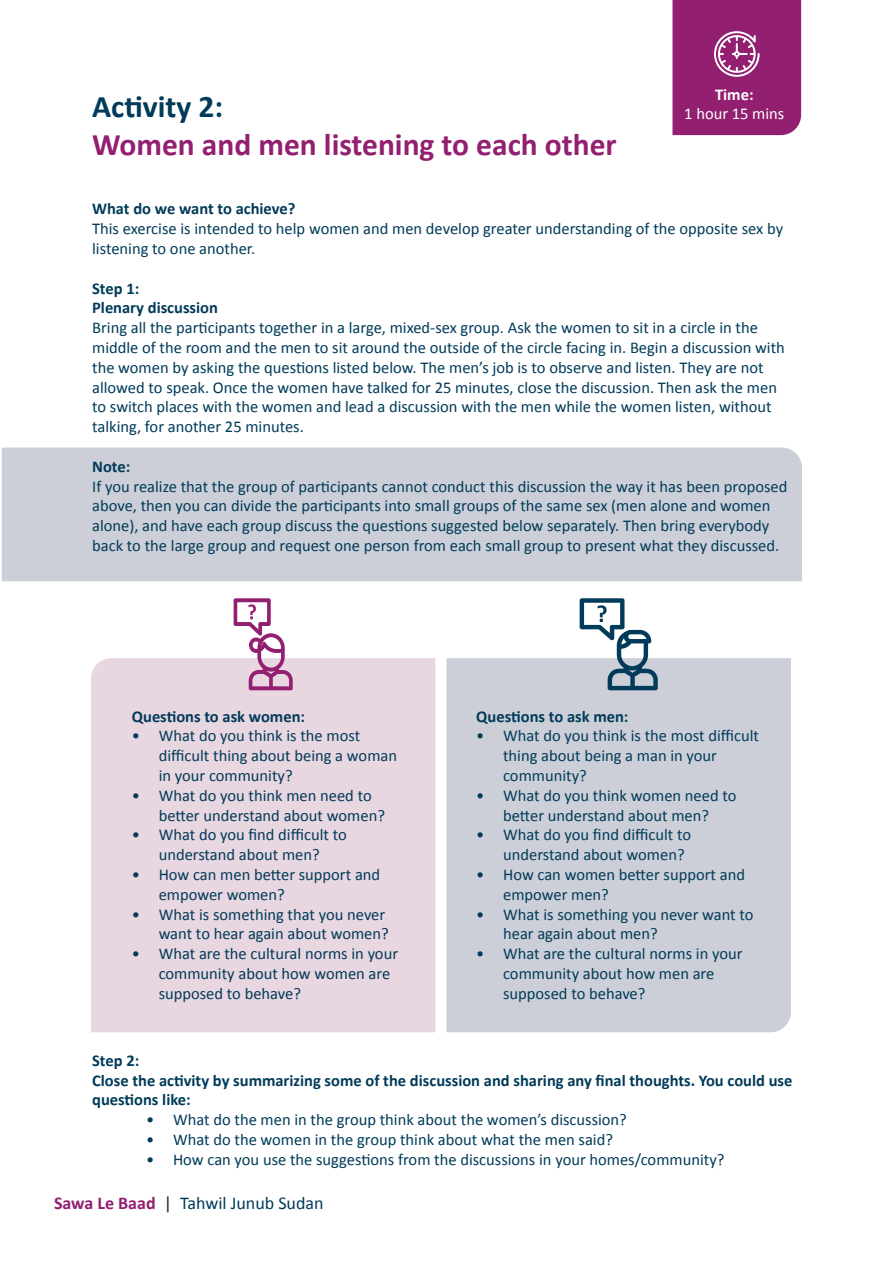
<style>
.page{position:relative;width:893px;height:1263px;background:#fff}
.page>*{position:absolute;margin:0;border:0;box-sizing:border-box;transform-origin:0 0}
.t1{font:700 31.5px "Calibri";color:#931f71}
.t2{font:700 31.5px "Calibri";color:#013b59}
.t3{font:18px "Calibri";color:#013b59}
.t4{font:16.5px/19.8px "Calibri";color:#013b59}
.t5{font:700 16.5px/19.8px "Calibri";color:#013b59}
.t6{font:16.5px "Calibri";color:#fff}
.t7{font:700 16.5px "Calibri";color:#fff}
.s1{font-weight:700;color:#931f71}
.s2{color:#231f20}
</style>
<div class="page">
<div style="left:2px;top:448px;width:800px;height:133px;background:#cccfd8"></div>
<div style="left:446px;top:658px;width:345px;height:374px;background:#cccfd8"></div>
<div style="left:91px;top:658px;width:344px;height:374px;background:#e8d6e0"></div>
<svg style="left:580px;top:598px;width:78px;height:92px"></svg>
<svg style="left:234px;top:598px;width:59px;height:92px"></svg>
<div style="left:672px;top:0;width:129px;height:135px;background:#931f71"></div>
<p class="t2" style="left:92px;top:87px;width:132px">Activity 2:</p>
<p class="t1" style="left:92px;top:124px;width:526px">Women and men listening to each other</p>
<p class="t7" style="left:715px;top:84px;width:40px">Time:</p>
<p class="t6" style="left:684px;top:104px;width:102px">1 hour 15 mins</p>
<p class="t5" style="left:92px;top:199px;width:205px">What do we want to achieve?</p>
<p class="t4" style="left:92px;top:218px;width:692px">This exercise is intended to help women and men develop greater understanding of the opposite sex by listening to one another.</p>
<p class="t5" style="left:92px;top:278px;width:49px">Step 1:</p>
<p class="t5" style="left:92px;top:298px;width:127px">Plenary discussion</p>
<p class="t4" style="left:92px;top:317px;width:694px">Bring all the participants together in a large, mixed-sex group. Ask the women to sit in a circle in the middle of the room and the men to sit around the outside of the circle facing in. Begin a discussion with the women by asking the questions listed below. The men’s job is to observe and listen. They are not allowed to speak. Once the women have talked for 25 minutes, close the discussion. Then ask the men to switch places with the women and lead a discussion with the men while the women listen, without talking, for another 25 minutes.</p>
<p class="t5" style="left:92px;top:456px;width:40px">Note:</p>
<p class="t4" style="left:92px;top:475px;width:697px">If you realize that the group of participants cannot conduct this discussion the way it has been proposed above, then you can divide the participants into small groups of the same sex (men alone and women alone), and have each group discuss the questions suggested below separately. Then bring everybody back to the large group and request one person from each small group to present what they discussed.</p>
<p class="t5" style="left:132px;top:706px;width:175px">Questions to ask women:</p>
<p class="t4" style="left:159px;top:725px;width:240px;text-indent:-27px">• What do you think is the most difficult thing about being a woman in your community?</p>
<p class="t4" style="left:159px;top:785px;width:228px;text-indent:-27px">• What do you think men need to better understand about women?</p>
<p class="t4" style="left:132px;top:824px;width:217px;text-align:center">• What do you find difficult to understand about men?</p>
<p class="t4" style="left:159px;top:864px;width:223px;text-indent:-27px">• How can men better support and empower women?</p>
<p class="t4" style="left:132px;top:903px;width:258px;text-align:right">• What is something that you never want to hear again about women?</p>
<p class="t4" style="left:159px;top:943px;width:241px;text-indent:-27px">• What are the cultural norms in your community about how women are supposed to behave?</p>
<p class="t5" style="left:476px;top:706px;width:154px">Questions to ask men:</p>
<p class="t4" style="left:503px;top:725px;width:257px;text-indent:-27px">• What do you think is the most difficult thing about being a man in your community?</p>
<p class="t4" style="left:476px;top:785px;width:262px;text-align:center">• What do you think women need to better understand about men?</p>
<p class="t4" style="left:503px;top:824px;width:190px;text-indent:-27px">• What do you find difficult to understand about women?</p>
<p class="t4" style="left:503px;top:864px;width:243px;text-indent:-27px">• How can women better support and empower men?</p>
<p class="t4" style="left:503px;top:903px;width:252px;text-indent:-27px">• What is something you never want to hear again about men?</p>
<p class="t4" style="left:503px;top:943px;width:241px;text-indent:-27px">• What are the cultural norms in your community about how men are supposed to behave?</p>
<p class="t5" style="left:92px;top:1050px;width:49px">Step 2:</p>
<p class="t5" style="left:92px;top:1070px;width:702px">Close the activity by summarizing some of the discussion and sharing any final thoughts. You could use questions like:</p>
<p class="t4" style="left:146px;top:1109px;width:482px">• What do the men in the group think about the women’s discussion?</p>
<p class="t4" style="left:146px;top:1129px;width:468px">• What do the women in the group think about what the men said?</p>
<p class="t4" style="left:146px;top:1149px;width:580px">• How can you use the suggestions from the discussions in your homes/community?</p>
<p class="t3" style="left:54px;top:1192px;width:271px"><span class="s1">Sawa Le Baad</span> <span class="s2">|</span> Tahwil Junub Sudan</p>
</div>
